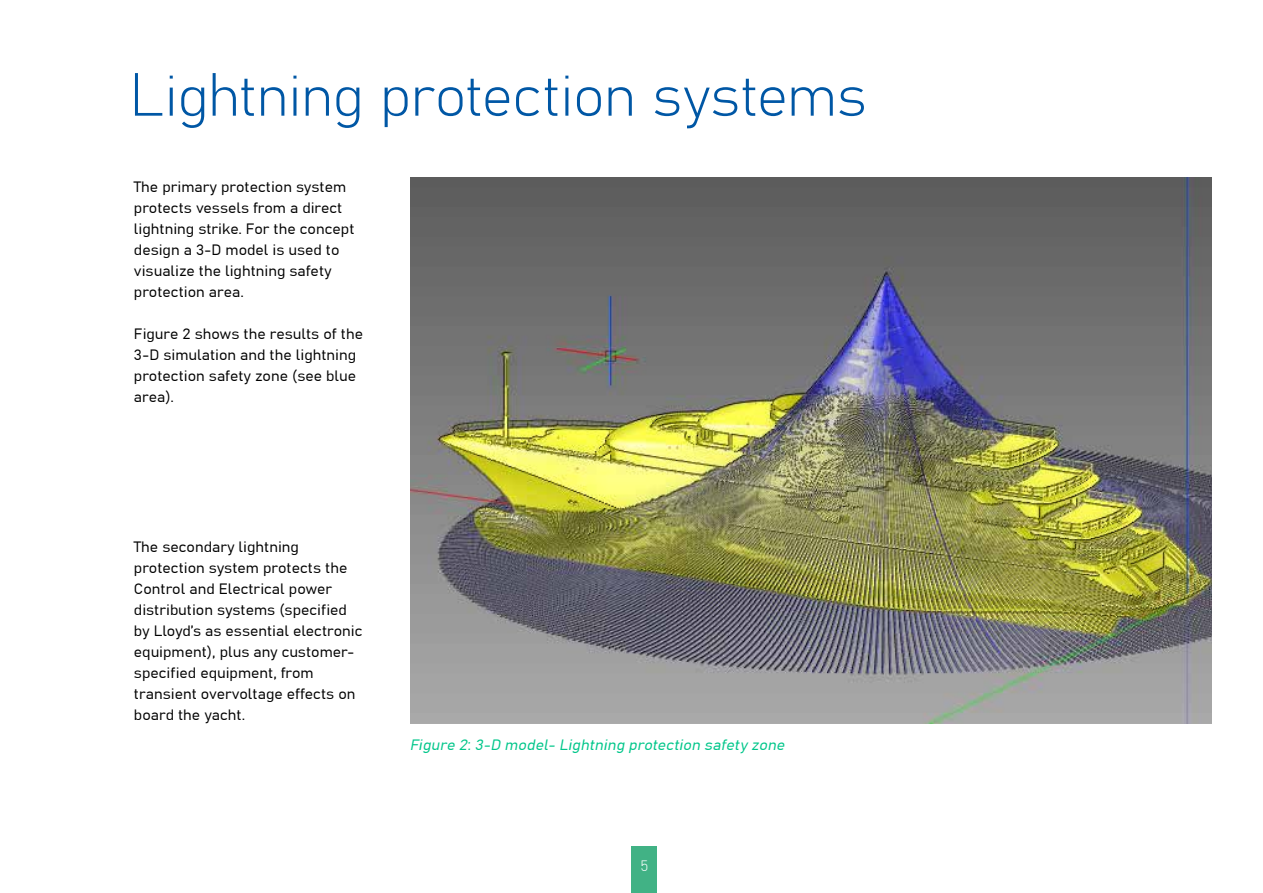
<style>
.page{position:relative;width:1263px;height:893px;background:#fff}
.page>*{position:absolute;margin:0;border:0;box-sizing:border-box;transform-origin:0 0}
.t1{font:300 60px "Grandview";letter-spacing:-.015em;color:#0057a5}
.t2{font:15px/21px "Grandview";color:#000}
.t3{font:italic 15px "Grandview";letter-spacing:.01em;color:#00c68a}
.t4{font:300 15px "Grandview";color:#fff}
</style>
<div class="page">
<img style="left:410px;top:177px;width:802px;height:546px">
<div style="left:631px;top:846px;width:26px;height:47px;background:#41b285"></div>
<h1 class="t1" style="left:130px;top:57px;width:739px">Lightning protection systems</h1>
<p class="t2" style="left:134px;top:176px;width:222px">The primary protection system protects vessels from a direct lightning strike. For the concept design a 3-D model is used to visualize the lightning safety protection area.</p>
<p class="t2" style="left:134px;top:323px;width:231px">Figure 2 shows the results of the<br>3-D simulation and the lightning protection safety zone (see blue area).</p>
<p class="t2" style="left:134px;top:535px;width:230px">The secondary lightning protection system protects the<br>Control and Electrical power distribution systems (specified by Lloyd’s as essential electronic equipment), plus any customer&shy;specified equipment, from transient overvoltage effects on board the yacht.</p>
<p class="t3" style="left:410px;top:735px;width:376px">Figure 2: 3-D model- Lightning protection safety zone</p>
<p class="t4" style="left:640px;top:856px;width:9px">5</p>
</div>
